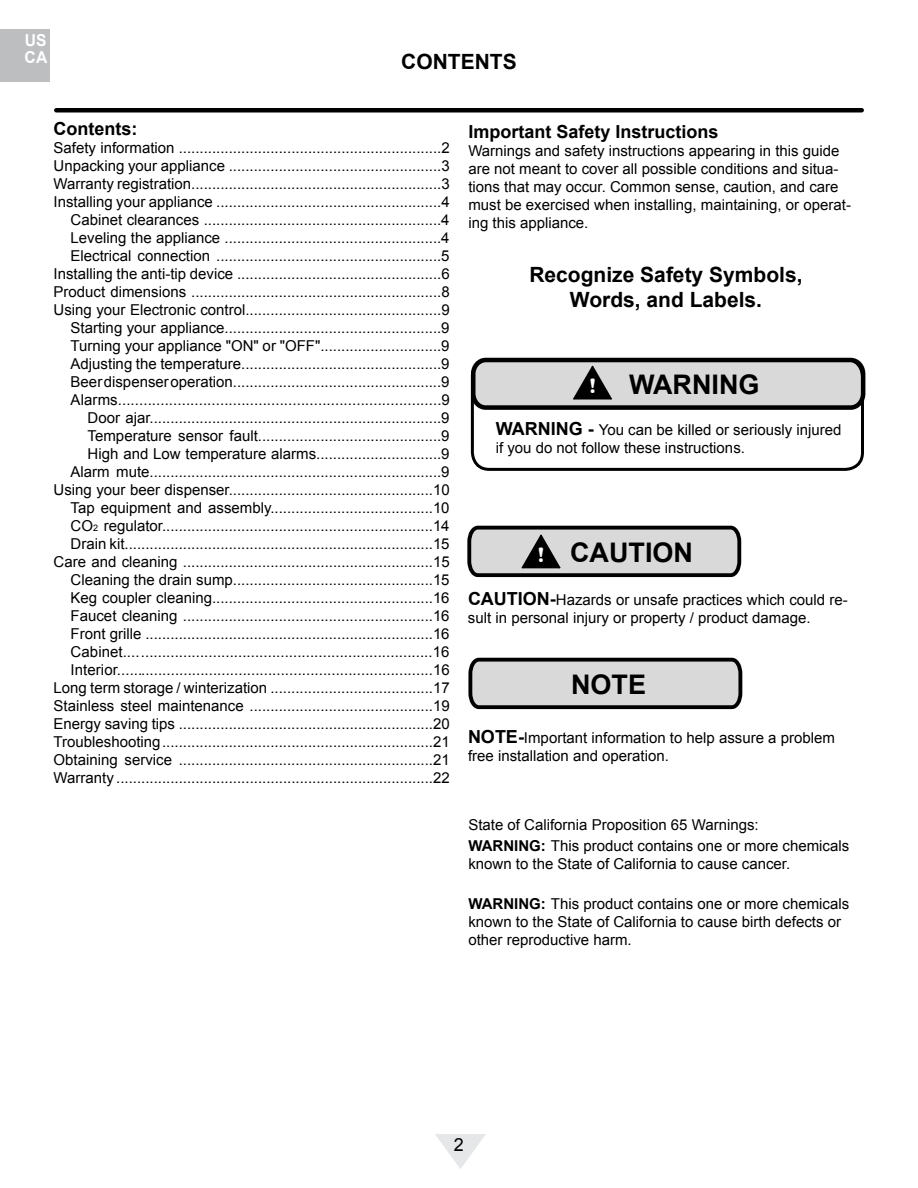
<style>
.page{position:relative;width:918px;height:1188px;background:#fff}
.page>*{position:absolute;margin:0;border:0;box-sizing:border-box;transform-origin:0 0}
.t1{font:700 27px "Arial";color:#000}
.t2{font:700 21px/25.2px "Arial";color:#000;text-align:center}
.t3{font:700 18px "Arial";color:#000}
.t4{font:18px "Arial";color:#000}
.t5{font:700 16.5px/16.5px "Arial";color:#fff;scale:.95 1}
.t6{font:15px/18px "Arial";color:#000}
.s1{font-size:9px}
.s2{font-family:"Britannic";font-size:21.6px;color:#fff}
.s3{font-weight:700;font-size:18px}
.s4{font-weight:700}
</style>
<div class="page">
<svg style="left:435px;top:1134px;width:51px;height:35px"></svg>
<hr style="left:56px;top:108px;width:806px;height:4px;background:#000">
<svg style="left:468px;top:657px;width:275px;height:53px;background:#b7b7b7"></svg>
<svg style="left:467px;top:525px;width:275px;height:53px;background:#adadad"></svg>
<div style="left:0;top:30px;width:50px;height:52px;background:#bcbec0"></div>
<svg style="left:470px;top:357px;width:396px;height:55px;background:#bdbdbd"></svg>
<div style="left:471px;top:358px;width:393px;height:113px;border:3px solid #000;border-radius:17px"></div>
<p class="t5" style="left:25px;top:33px;width:25px">US<br>CA</p>
<h2 class="t2" style="left:401px;top:50px;width:117px">CONTENTS</h2>
<p class="t3" style="left:54px;top:117px;width:85px">Contents:</p>
<p class="t6" style="left:54px;top:139px;width:398px;text-align:right">Safety information ...............................................................2<br>Unpacking your appliance ...................................................3<br>Warranty registration............................................................3<br>Installing your appliance ......................................................4<br>Cabinet clearances .........................................................4<br>Leveling the appliance ....................................................4<br>Electrical connection ......................................................5<br>Installing the anti-tip device .................................................6<br>Product dimensions ............................................................8<br>Using your Electronic control...............................................9<br>Starting your appliance....................................................9<br>Turning your appliance "ON" or "OFF".............................9<br>Adjusting the temperature................................................9<br>Beer dispenser operation..................................................9<br>Alarms............................................................................9<br>Door ajar......................................................................9<br>Temperature sensor fault............................................9<br>High and Low temperature alarms..............................9<br>Alarm mute......................................................................9<br>Using your beer dispenser.................................................10<br>Tap equipment and assembly.......................................10<br>CO<span class="s1">2</span> regulator.................................................................14<br>Drain kit..........................................................................15<br>Care and cleaning ............................................................15<br>Cleaning the drain sump................................................15<br>Keg coupler cleaning.....................................................16<br>Faucet cleaning ............................................................16<br>Front grille .....................................................................16<br>Cabinet.........................................................................16<br>Interior...........................................................................16<br>Long term storage / winterization .......................................17<br>Stainless steel maintenance ............................................19<br>Energy saving tips .............................................................20<br>Troubleshooting .................................................................21<br>Obtaining service .............................................................21<br>Warranty ............................................................................22</p>
<p class="t3" style="left:468px;top:120px;width:252px">Important Safety Instructions</p>
<p class="t6" style="left:468px;top:142px;width:384px">Warnings and safety instructions appearing in this guide are not meant to cover all possible conditions and situa&shy;tions that may occur. Common sense, caution, and care must be exercised when installing, maintaining, or operat&shy;ing this appliance.</p>
<h2 class="t2" style="left:529px;top:262px;width:275px">Recognize Safety Symbols,<br>Words, and Labels.</h2>
<h1 class="t1" style="left:589px;top:367px;width:172px"><span class="s2">!</span> WARNING</h1>
<p class="t6" style="left:496px;top:421px;width:347px"><span class="s3">WARNING -</span> You can be killed or seriously injured if you do not follow these instructions.</p>
<h1 class="t1" style="left:537px;top:535px;width:157px"><span class="s2">!</span> CAUTION</h1>
<p class="t6" style="left:468px;top:591px;width:381px"><span class="s3">CAUTION-</span>Hazards or unsafe practices which could re&shy;sult in personal injury or property / product damage.</p>
<h1 class="t1" style="left:571px;top:667px;width:77px">NOTE</h1>
<p class="t6" style="left:468px;top:729px;width:368px"><span class="s3">NOTE-</span>Important information to help assure a problem free installation and operation.</p>
<p class="t6" style="left:468px;top:814px;width:382px;line-height:21.6px">State of California Proposition 65 Warnings:<br><span class="s4">WARNING:</span> This product contains one or more chemicals</p>
<p class="t6" style="left:468px;top:855px;width:323px">known to the State of California to cause cancer.</p>
<p class="t6" style="left:468px;top:895px;width:382px"><span class="s4">WARNING:</span> This product contains one or more chemicals known to the State of California to cause birth defects or other reproductive harm.</p>
<p class="t4" style="left:454px;top:1133px;width:12px">2</p>
</div>
